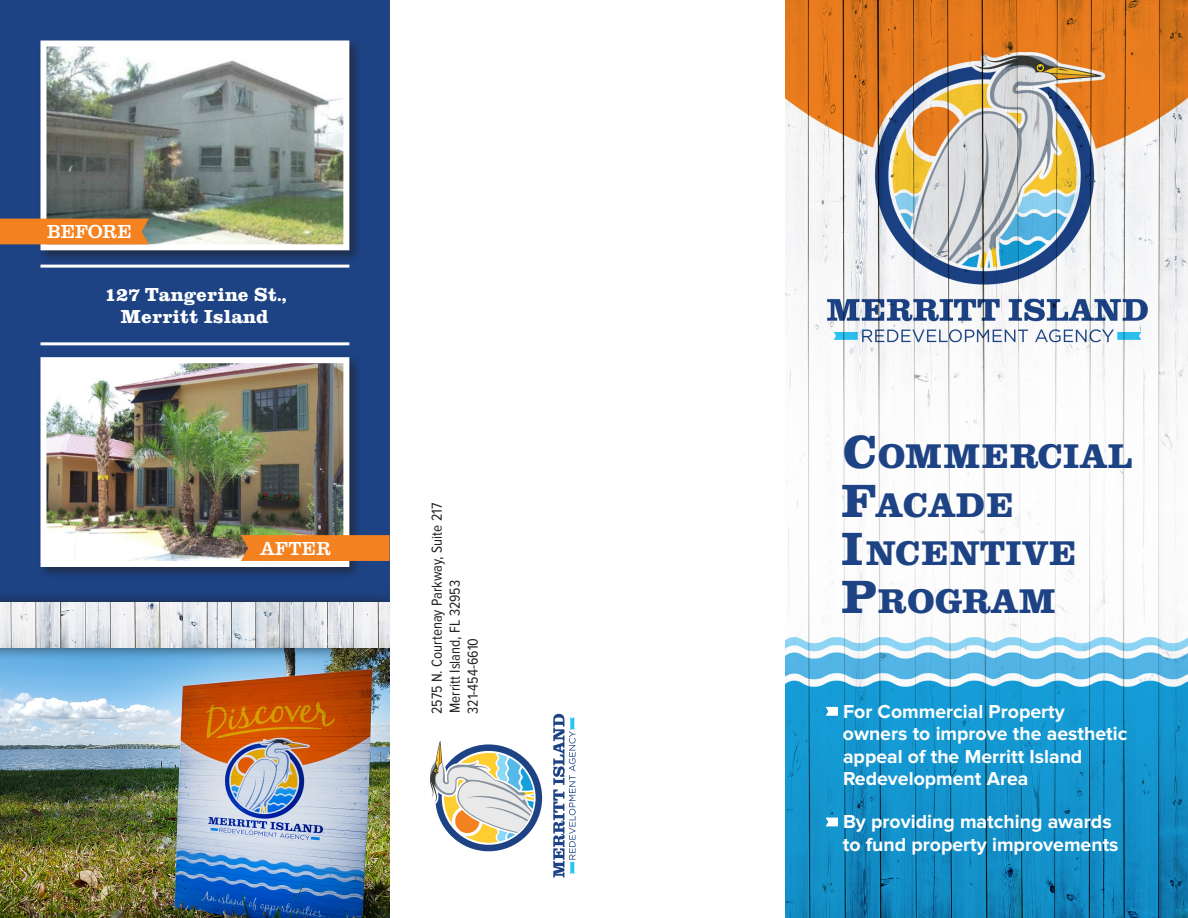
<style>
.page{position:relative;width:1188px;height:918px;background:#fff}
.page>*{position:absolute;margin:0;border:0;box-sizing:border-box;transform-origin:0 0}
.t1{font:35.55px/48.3px "Clarendon T Extr Bold SC850";letter-spacing:.025em;color:#1d4385}
.t2{font:700 19.5px/22.5px "Proxima Nova";color:#fff}
.t3{font:700 19.5px/22.5px "Clarendon T Extr";letter-spacing:.01em;color:#fff;text-align:center}
.t4{font:500 19.5px "Clarendon T";letter-spacing:-.005em;color:#fff}
.t5{font:15px "Proxima Nova Cond";color:#231f20}
.s1{font-size:48.15px}
</style>
<div class="page">
<div style="left:0;top:0;width:390px;height:918px;background:#1d4385"></div>
<img style="left:0;top:660px;width:390px;height:258px">
<div style="left:0;top:590px;width:402px;height:70px;background:#231f20;opacity:.75"></div>
<img style="left:0;top:603px;width:390px;height:45px">
<div style="left:390px;top:0;width:396px;height:918px;background:#fff"></div>
<img style="left:786px;top:0;width:402px;height:918px">
<svg style="left:553px;top:714px;width:23px;height:163px"></svg>
<svg style="left:430px;top:741px;width:112px;height:110px"></svg>
<svg style="left:826px;top:707px;width:12px;height:9px"></svg>
<svg style="left:826px;top:818px;width:12px;height:8px"></svg>
<hr style="left:40px;top:265px;width:309px;height:3px;background:#fff">
<hr style="left:40px;top:342px;width:309px;height:3px;background:#fff">
<div style="left:37px;top:37px;width:326px;height:227px;background:#231f20;opacity:.6"></div>
<img style="left:47px;top:47px;width:295px;height:196px">
<div style="left:40px;top:40px;width:309px;height:210px;border:6px solid #fff"></div>
<div style="left:37px;top:354px;width:326px;height:227px;background:#231f20;opacity:.6"></div>
<img style="left:47px;top:364px;width:295px;height:196px">
<div style="left:40px;top:357px;width:309px;height:210px;border:6px solid #fff"></div>
<div style="left:0;top:219px;width:149px;height:25px;background:#f58220"></div>
<svg style="left:241px;top:535px;width:149px;height:26px;background:#f08122"></svg>
<p class="t4" style="left:47px;top:221px;width:87px">BEFORE</p>
<p class="t3" style="left:104px;top:283px;width:184px">127 Tangerine St.,<br>Merritt Island</p>
<p class="t4" style="left:261px;top:537px;width:72px">AFTER</p>
<p class="t5" style="left:430px;top:714px;width:213px;rotate:-90deg">2575 N. Courtenay Parkway, Suite 217</p>
<p class="t5" style="left:448px;top:713px;width:135px;rotate:-90deg">Merritt Island, FL 32953</p>
<p class="t5" style="left:466px;top:714px;width:77px;rotate:-90deg">321-454-6610</p>
<p class="t1" style="left:841px;top:432px;width:292px"><span class="s1">C</span>OMMERCIAL<br><span class="s1">F</span>ACADE<br><span class="s1">I</span>NCENTIVE<br><span class="s1">P</span>ROGRAM</p>
<p class="t2" style="left:843px;top:700px;width:286px">For Commercial Property owners to improve the aesthetic appeal of the Merritt Island<br>Redevelopment Area</p>
<p class="t2" style="left:843px;top:811px;width:277px">By providing matching awards to fund property improvements</p>
</div>
